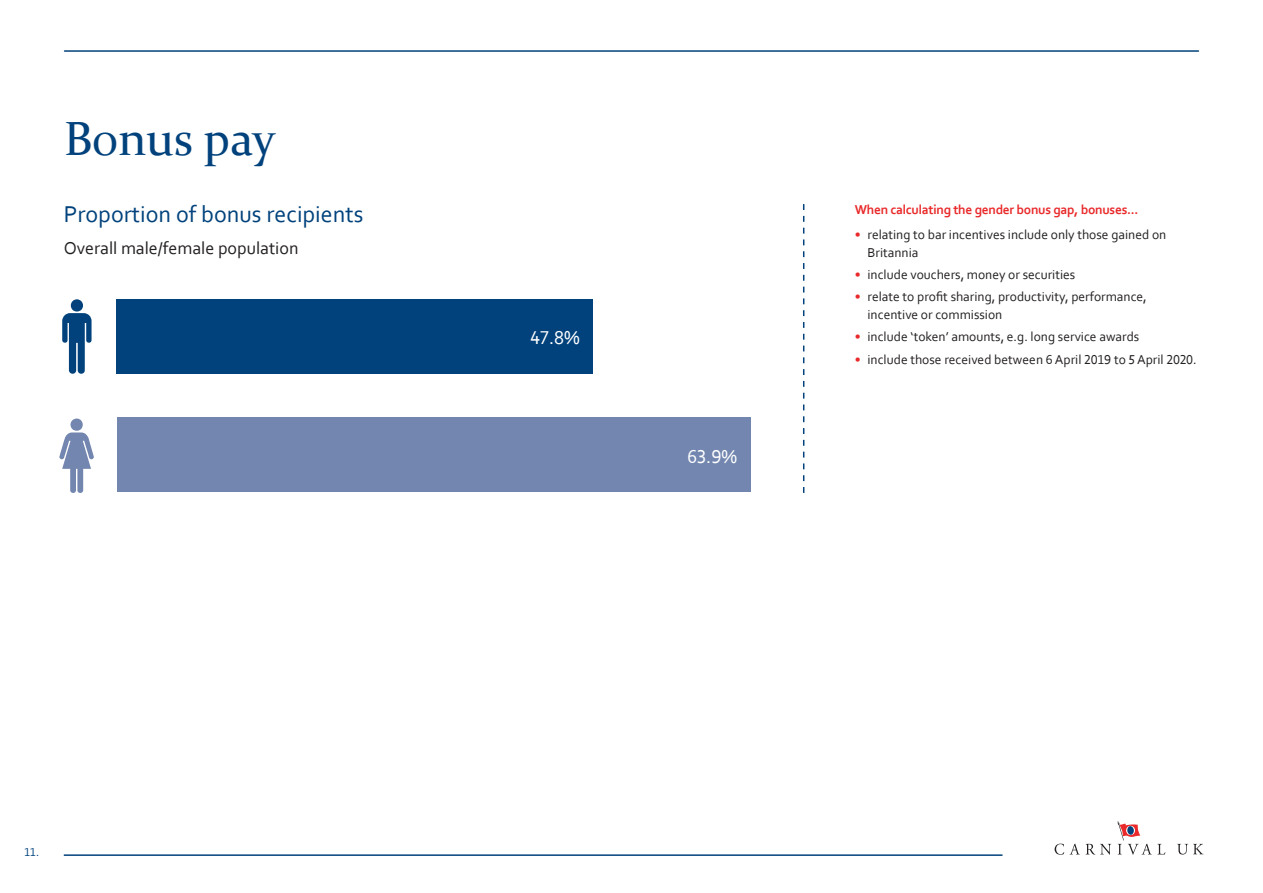
<style>
.page{position:relative;width:1263px;height:893px;background:#fff}
.page>*{position:absolute;margin:0;border:0;box-sizing:border-box;transform-origin:0 0}
.t1{font:48px "Constantia";color:#01427c}
.t2{font:24px "Corbel";color:#01427c}
.t3{font:19.5px "Corbel";color:#fff}
.t4{font:18px "Corbel";color:#231f20}
.t5{font:13.5px/18px "Corbel";color:#231f20}
.t6{font:700 13.5px "Corbel";letter-spacing:-.02em;color:#e9292a}
.t7{font:12px "Corbel";color:#01427c}
.s1{color:#e9292a}
</style>
<div class="page">
<div style="left:117px;top:299px;width:476px;height:75px;background:#01427c"></div>
<div style="left:117px;top:417px;width:633px;height:74px;background:#7286af"></div>
<svg style="left:59px;top:419px;width:35px;height:74px"></svg>
<svg style="left:62px;top:299px;width:30px;height:75px"></svg>
<svg style="left:803px;top:204px;width:1px;height:289px"></svg>
<hr style="left:65px;top:50px;width:1133px;height:2px;background:#01427c">
<hr style="left:64px;top:854px;width:938px;height:2px;background:#01427c">
<svg style="left:1054px;top:844px;width:10px;height:11px"></svg>
<svg style="left:1070px;top:844px;width:41px;height:11px"></svg>
<svg style="left:1118px;top:821px;width:47px;height:34px"></svg>
<svg style="left:1177px;top:844px;width:26px;height:10px"></svg>
<p class="t1" style="left:64px;top:106px;width:213px">Bonus pay</p>
<p class="t2" style="left:64px;top:199px;width:301px">Proportion of bonus recipients</p>
<p class="t4" style="left:64px;top:237px;width:236px">Overall male/female population</p>
<p class="t7" style="left:25px;top:844px;width:16px">11.</p>
<p class="t3" style="left:530px;top:325px;width:51px">47.8%</p>
<p class="t3" style="left:687px;top:444px;width:52px">63.9%</p>
<p class="t6" style="left:855px;top:201px;width:285px">When calculating the gender bonus gap, bonuses...</p>
<p class="t5" style="left:867px;top:225px;width:300px;text-indent:-13px"><span class="s1">•</span> relating to bar incentives include only those gained on<br>Britannia</p>
<p class="t5" style="left:855px;top:265px;width:222px"><span class="s1">•</span> include vouchers, money or securities</p>
<p class="t5" style="left:867px;top:287px;width:281px;text-indent:-13px"><span class="s1">•</span> relate to profit sharing, productivity, performance, incentive or commission</p>
<p class="t5" style="left:855px;top:327px;width:286px"><span class="s1">•</span> include ‘token’ amounts, e.g. long service awards</p>
<p class="t5" style="left:855px;top:350px;width:344px"><span class="s1">•</span> include those received between 6 April 2019 to 5 April 2020.</p>
</div>
